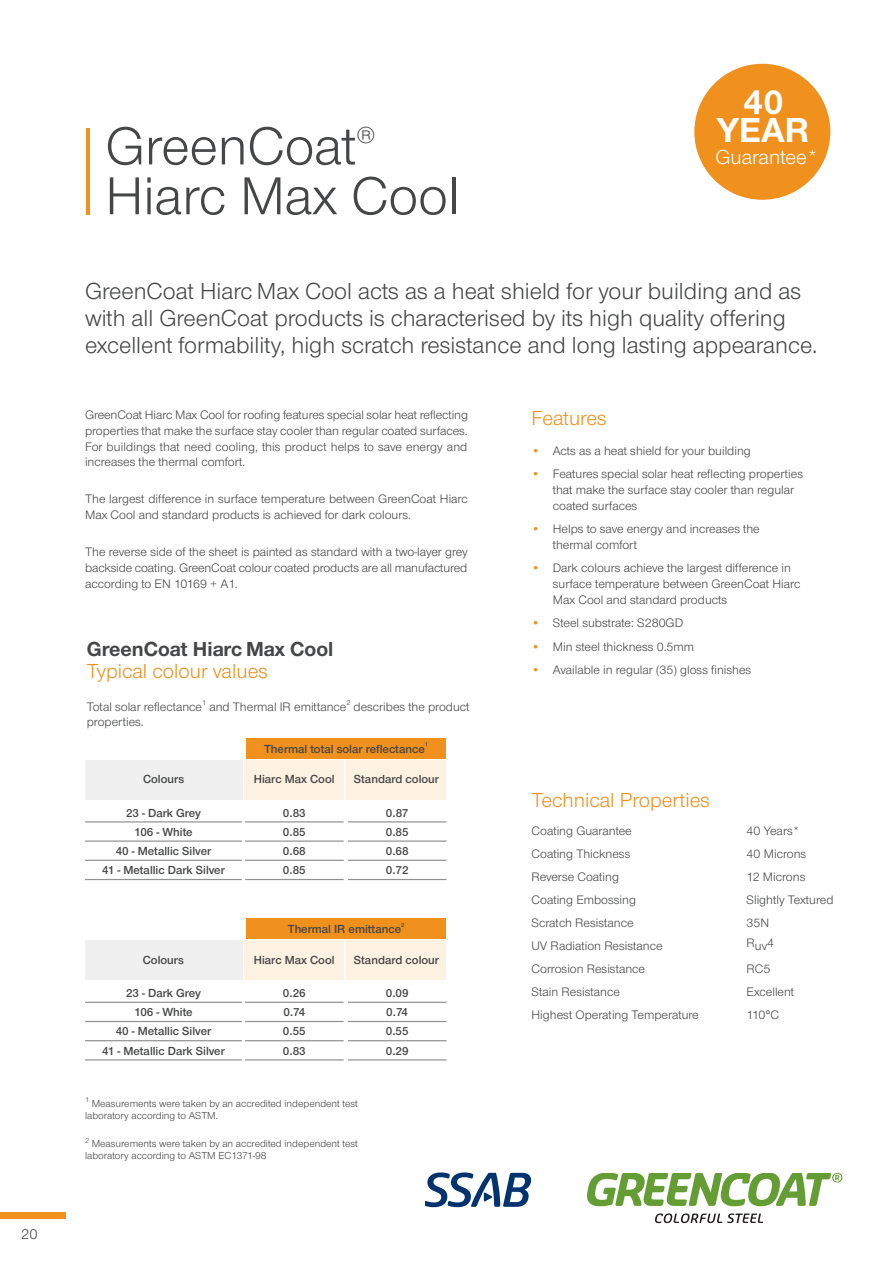
<style>
.page{position:relative;width:893px;height:1263px;background:#fff}
.page>*{position:absolute;margin:0;border:0;box-sizing:border-box;transform-origin:0 0}
.t1{font:55.35px "Nimbus Sans Novus T";color:#454647}
.t2{font:700 36px/28.2px "Nimbus Sans Novus T";color:#fff;text-align:center}
.t3{font:24px/27px "Nimbus Sans Novus T";color:#454647}
.t4{font:21px "Nimbus Sans Novus T";color:#f0901d}
.t5{font:700 21px "Nimbus Sans Novus T";color:#454647}
.t6{font:21px "Nimbus Sans Novus T";color:#fff}
.t7{font:15px "Nimbus Sans Novus T";color:#454647}
.t8{font:12.75px/15.8px "Nimbus Sans Novus T";color:#454647}
.t9{font:600 12.15px/19.2px "Nimbus Sans Novus T";color:#454647;text-align:justify}
.t10{font:10.5px/12px "Nimbus Sans Novus T";color:#454647}
.t11{font:7.5px "Nimbus Sans Novus T";color:#454647}
.t12{font:600 6px "Nimbus Sans Novus T";color:#454647}
.s1{color:#f0901d}
</style>
<div class="page">
<div style="left:0;top:1212px;width:66px;height:6px;background:#f0901d"></div>
<div style="left:694px;top:64px;width:136px;height:136px;background:#f0901d;border-radius:50%"></div>
<hr style="left:87px;top:128px;width:3px;height:87px;background:#f0901d">
<div style="left:85px;top:760px;width:157px;height:40px;background:#f0f0f0"></div>
<div style="left:245px;top:760px;width:99px;height:40px;background:#fdf1e2"></div>
<div style="left:347px;top:760px;width:99px;height:40px;background:#fdf1e2"></div>
<hr style="left:85px;top:821px;width:157px;height:1px;background:#909192">
<hr style="left:85px;top:840px;width:157px;height:2px;background:#909192">
<hr style="left:85px;top:860px;width:157px;height:1px;background:#909192">
<hr style="left:85px;top:879px;width:157px;height:1px;background:#909192">
<hr style="left:245px;top:821px;width:99px;height:1px;background:#909192">
<hr style="left:245px;top:840px;width:99px;height:2px;background:#909192">
<hr style="left:245px;top:860px;width:99px;height:1px;background:#909192">
<hr style="left:245px;top:879px;width:99px;height:1px;background:#909192">
<hr style="left:348px;top:821px;width:98px;height:1px;background:#909192">
<hr style="left:348px;top:840px;width:98px;height:2px;background:#909192">
<hr style="left:348px;top:860px;width:98px;height:1px;background:#909192">
<hr style="left:348px;top:879px;width:98px;height:1px;background:#909192">
<div style="left:246px;top:738px;width:199px;height:21px;background:#f0901d"></div>
<div style="left:85px;top:941px;width:157px;height:39px;background:#f0f0f0"></div>
<div style="left:245px;top:941px;width:99px;height:39px;background:#fdf1e2"></div>
<div style="left:347px;top:941px;width:99px;height:39px;background:#fdf1e2"></div>
<hr style="left:85px;top:1002px;width:157px;height:1px;background:#909192">
<hr style="left:85px;top:1021px;width:157px;height:1px;background:#909192">
<hr style="left:85px;top:1040px;width:157px;height:1px;background:#909192">
<hr style="left:85px;top:1059px;width:157px;height:1px;background:#909192">
<hr style="left:245px;top:1002px;width:99px;height:1px;background:#909192">
<hr style="left:245px;top:1021px;width:99px;height:1px;background:#909192">
<hr style="left:245px;top:1040px;width:99px;height:1px;background:#909192">
<hr style="left:245px;top:1059px;width:99px;height:1px;background:#909192">
<hr style="left:348px;top:1002px;width:98px;height:1px;background:#909192">
<hr style="left:348px;top:1021px;width:98px;height:1px;background:#909192">
<hr style="left:348px;top:1040px;width:98px;height:1px;background:#909192">
<hr style="left:348px;top:1059px;width:98px;height:1px;background:#909192">
<div style="left:246px;top:918px;width:199px;height:21px;background:#f0901d"></div>
<svg style="left:425px;top:1172px;width:106px;height:35px"></svg>
<svg style="left:587px;top:1173px;width:255px;height:33px"></svg>
<svg style="left:655px;top:1213px;width:108px;height:10px"></svg>
<p class="t7" style="left:21px;top:1225px;width:18px">20</p>
<h1 class="t1" style="left:105px;top:113px;width:253px">GreenCoat</h1>
<h3 class="t3" style="left:357px;top:122px;width:20px">®</h3>
<h1 class="t1" style="left:105px;top:163px;width:355px">Hiarc Max Cool</h1>
<h2 class="t2" style="left:717px;top:87px;width:94px">40<br>YEAR</h2>
<h3 class="t6" style="left:715px;top:144px;width:104px">Guarantee*</h3>
<h3 class="t3" style="left:85px;top:277px;width:734px">GreenCoat Hiarc Max Cool acts as a heat shield for your building and as with all GreenCoat products is characterised by its high quality offering excellent formability, high scratch resistance and long lasting appearance.</h3>
<p class="t8" style="left:85px;top:407px;width:384px;text-align:justify">GreenCoat Hiarc Max Cool for roofing features special solar heat reflecting properties that make the surface stay cooler than regular coated surfaces.<br>For buildings that need cooling, this product helps to save energy and increases the thermal comfort.</p>
<p class="t8" style="left:85px;top:491px;width:384px">The largest difference in surface temperature between GreenCoat Hiarc<br>Max Cool and standard products is achieved for dark colours.</p>
<p class="t8" style="left:85px;top:544px;width:384px;text-align:justify">The reverse side of the sheet is painted as standard with a two-layer grey backside coating. GreenCoat colour coated products are all manufactured according to EN 10169 + A1.</p>
<h3 class="t5" style="left:87px;top:637px;width:248px">GreenCoat Hiarc Max Cool</h3>
<h3 class="t4" style="left:87px;top:659px;width:182px">Typical colour values</h3>
<p class="t8" style="left:87px;top:698px;width:117px">Total solar reflectance</p>
<p class="t11" style="left:202px;top:698px;width:6px">1</p>
<p class="t8" style="left:209px;top:698px;width:138px">and Thermal IR emittance</p>
<p class="t11" style="left:346px;top:698px;width:6px">2</p>
<p class="t8" style="left:354px;top:698px;width:117px">describes the product</p>
<p class="t8" style="left:87px;top:714px;width:58px">properties.</p>
<p class="t12" style="left:425px;top:740px;width:5px">1</p>
<p class="t9" style="left:264px;top:739px;width:162px">Thermal total solar reflectance</p>
<p class="t9" style="left:143px;top:770px;width:43px">Colours</p>
<p class="t9" style="left:254px;top:770px;width:82px">Hiarc Max Cool</p>
<p class="t9" style="left:354px;top:770px;width:87px">Standard colour</p>
<p class="t9" style="left:102px;top:803px;width:124px;text-align:center">23 - Dark Grey<br>106 - White<br>40 - Metallic Silver<br>41 - Metallic Dark Silver</p>
<p class="t9" style="left:283px;top:803px;width:24px">0.83<br>0.85<br>0.68<br>0.85</p>
<p class="t9" style="left:386px;top:803px;width:24px">0.87<br>0.85<br>0.68<br>0.72</p>
<p class="t12" style="left:401px;top:921px;width:5px">2</p>
<p class="t9" style="left:288px;top:919px;width:115px">Thermal IR emittance</p>
<p class="t9" style="left:143px;top:950px;width:43px">Colours</p>
<p class="t9" style="left:254px;top:950px;width:82px">Hiarc Max Cool</p>
<p class="t9" style="left:354px;top:950px;width:87px">Standard colour</p>
<p class="t9" style="left:102px;top:983px;width:124px;text-align:center">23 - Dark Grey<br>106 - White<br>40 - Metallic Silver<br>41 - Metallic Dark Silver</p>
<p class="t9" style="left:283px;top:983px;width:24px">0.26<br>0.74<br>0.55<br>0.83</p>
<p class="t9" style="left:386px;top:983px;width:24px">0.09<br>0.74<br>0.55<br>0.29</p>
<p class="t10" style="left:85px;top:1097px;width:274px"><sup>1</sup> Measurements were taken by an accredited independent test laboratory according to ASTM.</p>
<p class="t10" style="left:85px;top:1137px;width:274px"><sup>2</sup> Measurements were taken by an accredited independent test laboratory according to ASTM EC1371-98</p>
<h3 class="t4" style="left:531px;top:405px;width:77px">Features</h3>
<p class="t8" style="left:531px;top:443px;width:221px"><span class="s1">•</span> Acts as a heat shield for your building</p>
<p class="t8" style="left:553px;top:466px;width:252px;text-indent:-21px"><span class="s1">•</span> Features special solar heat reflecting properties that make the surface stay cooler than regular coated surfaces</p>
<p class="t8" style="left:553px;top:521px;width:208px;text-indent:-21px"><span class="s1">•</span> Helps to save energy and increases the thermal comfort</p>
<p class="t8" style="left:553px;top:560px;width:249px;text-indent:-21px"><span class="s1">•</span> Dark colours achieve the largest difference in surface temperature between GreenCoat Hiarc<br>Max Cool and standard products</p>
<p class="t8" style="left:531px;top:615px;width:153px"><span class="s1">•</span> Steel substrate: S280GD</p>
<p class="t8" style="left:531px;top:638px;width:164px"><span class="s1">•</span> Min steel thickness 0.5mm</p>
<p class="t8" style="left:531px;top:662px;width:221px"><span class="s1">•</span> Available in regular (35) gloss finishes</p>
<h3 class="t4" style="left:531px;top:787px;width:180px">Technical Properties</h3>
<p class="t8" style="left:531px;top:823px;width:102px">Coating Guarantee</p>
<p class="t8" style="left:747px;top:823px;width:55px">40 Years*</p>
<p class="t8" style="left:531px;top:846px;width:100px">Coating Thickness</p>
<p class="t8" style="left:747px;top:846px;width:61px">40 Microns</p>
<p class="t8" style="left:531px;top:869px;width:89px">Reverse Coating</p>
<p class="t8" style="left:747px;top:869px;width:60px">12 Microns</p>
<p class="t8" style="left:531px;top:892px;width:106px">Coating Embossing</p>
<p class="t8" style="left:747px;top:892px;width:88px">Slightly Textured</p>
<p class="t8" style="left:531px;top:915px;width:104px">Scratch Resistance</p>
<p class="t8" style="left:747px;top:915px;width:24px">35N</p>
<p class="t8" style="left:531px;top:938px;width:133px">UV Radiation Resistance</p>
<p class="t8" style="left:747px;top:936px;width:29px">Ruv4</p>
<p class="t8" style="left:531px;top:961px;width:115px">Corrosion Resistance</p>
<p class="t8" style="left:747px;top:961px;width:25px">RC5</p>
<p class="t8" style="left:531px;top:984px;width:90px">Stain Resistance</p>
<p class="t8" style="left:747px;top:984px;width:49px">Excellent</p>
<p class="t8" style="left:531px;top:1007px;width:169px">Highest Operating Temperature</p>
<p class="t8" style="left:747px;top:1007px;width:34px">110°C</p>
</div>
